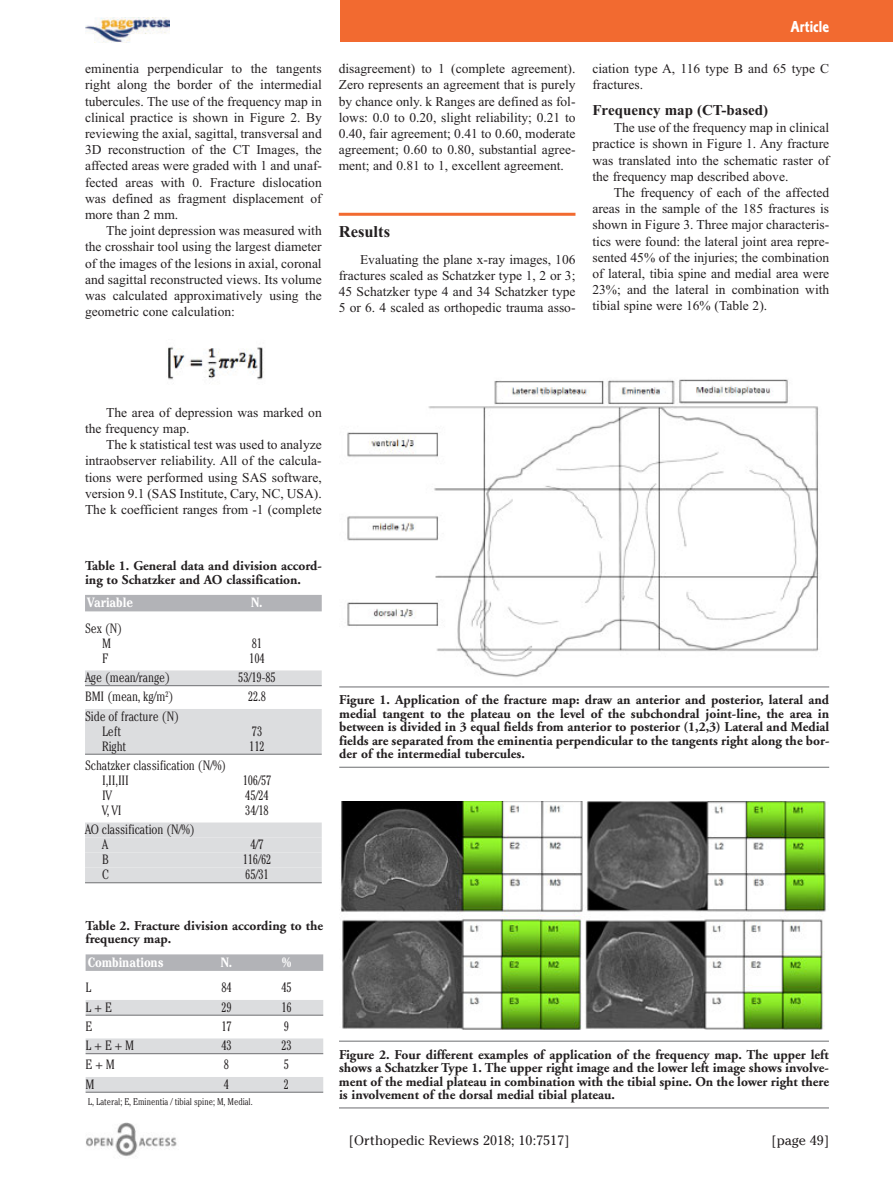
<style>
.page{position:relative;width:893px;height:1191px;background:#fff}
.page>*{position:absolute;margin:0;border:0;box-sizing:border-box;transform-origin:0 0}
.t1{font:700 16.5px "Times New Roman";color:#231f20}
.t2{font:16.5px "Corinthian Bold Condensed Plain";color:#fff}
.t3{font:700 15px "Times New Roman";color:#231f20}
.t4{font:13.5px/16.2px "Times New Roman";color:#231f20;text-align:justify}
.t5{font:700 13.5px/13.5px "Adobe Garamond";color:#231f20;text-align:justify}
.t6{font:300 condensed 13.5px/15px "Cheltenham";letter-spacing:-.01em;color:#231f20}
.t7{font:13.5px "Cheltenham";color:#231f20}
.t8{font:700 condensed 13.5px "Cheltenham";letter-spacing:-.01em;color:#fff}
.t9{font:300 condensed 9.75px "Cheltenham";color:#231f20}
</style>
<div class="page">
<img style="left:86px;top:1123px;width:91px;height:33px">
<hr style="left:339px;top:213px;width:236px;height:3px;background:#f26a30">
<img style="left:168px;top:347px;width:96px;height:33px">
<div style="left:340px;top:0;width:553px;height:42px;background:#f26a30"></div>
<img style="left:85px;top:17px;width:85px;height:26px">
<hr style="left:339px;top:686px;width:490px;height:1px;background:#6c6d70">
<hr style="left:339px;top:767px;width:490px;height:1px;background:#6c6d70">
<img style="left:347px;top:379px;width:472px;height:299px">
<hr style="left:339px;top:1040px;width:490px;height:1px;background:#6c6d70">
<hr style="left:339px;top:1107px;width:490px;height:1px;background:#6c6d70">
<img style="left:341px;top:801px;width:485px;height:228px">
<div style="left:85px;top:595px;width:237px;height:16px;background:#b2b3b7"></div>
<div style="left:85px;top:670px;width:237px;height:15px;background:#dcdddf"></div>
<hr style="left:85px;top:685px;width:237px;height:1px;background:#6c6d70">
<div style="left:85px;top:709px;width:237px;height:15px;background:#dcdddf"></div>
<div style="left:85px;top:724px;width:237px;height:15px;background:#dcdddf"></div>
<div style="left:85px;top:739px;width:237px;height:15px;background:#dcdddf"></div>
<hr style="left:85px;top:754px;width:237px;height:1px;background:#6c6d70">
<div style="left:85px;top:822px;width:237px;height:15px;background:#dcdddf"></div>
<div style="left:85px;top:837px;width:237px;height:15px;background:#dcdddf"></div>
<div style="left:85px;top:852px;width:237px;height:15px;background:#dcdddf"></div>
<div style="left:85px;top:867px;width:237px;height:15px;background:#dcdddf"></div>
<hr style="left:85px;top:882px;width:237px;height:1px;background:#6c6d70">
<div style="left:86px;top:954px;width:237px;height:17px;background:#b2b3b7"></div>
<div style="left:86px;top:1000px;width:237px;height:15px;background:#dcdddf"></div>
<hr style="left:86px;top:1015px;width:237px;height:1px;background:#6c6d70">
<div style="left:86px;top:1038px;width:237px;height:15px;background:#dcdddf"></div>
<hr style="left:86px;top:1053px;width:237px;height:1px;background:#6c6d70">
<div style="left:86px;top:1077px;width:237px;height:15px;background:#dcdddf"></div>
<hr style="left:86px;top:1092px;width:237px;height:1px;background:#6c6d70">
<p class="t4" style="left:85px;top:60px;width:238px">eminentia perpendicular to the tangents right along the border of the intermedial tubercules. The use of the frequency map in clinical practice is shown in Figure 2. By reviewing the axial, sagittal, transversal and 3D reconstruction of the CT Images, the affected areas were graded with 1 and unaf&shy;fected areas with 0. Fracture dislocation was defined as fragment displacement of more than 2 mm.</p>
<p class="t4" style="left:85px;top:222px;width:238px;text-indent:21px">The joint depression was measured with the crosshair tool using the largest diameter of the images of the lesions in axial, coronal and sagittal reconstructed views. Its volume was calculated approximatively using the geometric cone calculation:</p>
<p class="t4" style="left:339px;top:60px;width:238px">disagreement) to 1 (complete agreement).<br>Zero represents an agreement that is purely by chance only. k Ranges are defined as fol&shy;lows: 0.0 to 0.20, slight reliability; 0.21 to 0.40, fair agreement; 0.41 to 0.60, moderate agreement; 0.60 to 0.80, substantial agree&shy;ment; and 0.81 to 1, excellent agreement.</p>
<p class="t1" style="left:339px;top:222px;width:53px">Results</p>
<p class="t4" style="left:339px;top:251px;width:238px;text-indent:21px">Evaluating the plane x-ray images, 106 fractures scaled as Schatzker type 1, 2 or 3; 45 Schatzker type 4 and 34 Schatzker type 5 or 6. 4 scaled as orthopedic trauma asso-</p>
<p class="t2" style="left:790px;top:21px;width:40px">Article</p>
<p class="t4" style="left:592px;top:60px;width:238px">ciation type A, 116 type B and 65 type C fractures.</p>
<p class="t3" style="left:592px;top:101px;width:177px">Frequency map (CT-based)</p>
<p class="t4" style="left:592px;top:119px;width:238px;text-indent:21px">The use of the frequency map in clinical practice is shown in Figure 1. Any fracture was translated into the schematic raster of the frequency map described above.</p>
<p class="t4" style="left:592px;top:184px;width:238px;text-indent:21px">The frequency of each of the affected areas in the sample of the 185 fractures is shown in Figure 3. Three major characteris&shy;tics were found: the lateral joint area repre&shy;sented 45% of the injuries; the combination of lateral, tibia spine and medial area were 23%; and the lateral in combination with tibial spine were 16% (Table 2).</p>
<p class="t4" style="left:85px;top:404px;width:238px;text-indent:21px">The area of depression was marked on the frequency map.</p>
<p class="t4" style="left:85px;top:436px;width:238px;text-indent:21px">The k statistical test was used to analyze intraobserver reliability. All of the calcula&shy;tions were performed using SAS software, version 9.1 (SAS Institute, Cary, NC, USA).<br>The k coefficient ranges from -1 (complete</p>
<p class="t5" style="left:85px;top:560px;width:238px">Table 1. General data and division accord&shy;ing to Schatzker and AO classification.</p>
<p class="t8" style="left:87px;top:597px;width:48px">Variable</p>
<p class="t8" style="left:251px;top:597px;width:13px">N.</p>
<p class="t6" style="left:85px;top:622px;width:39px;text-align:center">Sex (N)<br>M</p>
<p class="t6" style="left:252px;top:637px;width:12px">81</p>
<p class="t6" style="left:102px;top:652px;width:7px">F</p>
<p class="t6" style="left:249px;top:652px;width:17px">104</p>
<p class="t6" style="left:85px;top:671px;width:87px">Age (mean/range)</p>
<p class="t6" style="left:238px;top:671px;width:39px">53/19-85</p>
<p class="t6" style="left:85px;top:690px;width:90px">BMI (mean, kg/m<sup>2</sup>)</p>
<p class="t6" style="left:248px;top:690px;width:20px">22.8</p>
<p class="t6" style="left:102px;top:709px;width:79px;text-indent:-17px">Side of fracture (N)<br>Left</p>
<p class="t6" style="left:252px;top:724px;width:12px">73</p>
<p class="t6" style="left:102px;top:739px;width:26px">Right</p>
<p class="t6" style="left:249px;top:739px;width:17px">112</p>
<p class="t6" style="left:102px;top:759px;width:126px;text-indent:-17px">Schatzker classification (N/%)<br>I,II,III</p>
<p class="t6" style="left:243px;top:774px;width:30px">106/57</p>
<p class="t6" style="left:102px;top:789px;width:11px">IV</p>
<p class="t6" style="left:245px;top:789px;width:25px">45/24</p>
<p class="t6" style="left:102px;top:804px;width:21px">V, VI</p>
<p class="t6" style="left:245px;top:804px;width:25px">34/18</p>
<p class="t6" style="left:102px;top:823px;width:94px;text-indent:-17px">AO classification (N/%)<br>A</p>
<p class="t6" style="left:250px;top:838px;width:15px">4/7</p>
<p class="t6" style="left:102px;top:853px;width:8px">B</p>
<p class="t6" style="left:243px;top:853px;width:30px">116/62</p>
<p class="t6" style="left:102px;top:868px;width:8px">C</p>
<p class="t6" style="left:245px;top:868px;width:25px">65/31</p>
<p class="t5" style="left:339px;top:694px;width:492px">Figure 1. Application of the fracture map: draw an anterior and posterior, lateral and medial tangent to the plateau on the level of the subchondral joint-line, the area in between is divided in 3 equal fields from anterior to posterior (1,2,3) Lateral and Medial fields are separated from the eminentia perpendicular to the tangents right along the bor&shy;der of the intermedial tubercules.</p>
<p class="t5" style="left:86px;top:919px;width:239px">Table 2. Fracture division according to the frequency map.</p>
<p class="t8" style="left:88px;top:957px;width:78px">Combinations</p>
<p class="t8" style="left:221px;top:957px;width:13px">N.</p>
<p class="t8" style="left:282px;top:957px;width:11px">%</p>
<p class="t6" style="left:86px;top:981px;width:7px">L</p>
<p class="t6" style="left:221px;top:981px;width:12px">84</p>
<p class="t6" style="left:281px;top:981px;width:12px">45</p>
<p class="t6" style="left:86px;top:1000px;width:28px">L + E</p>
<p class="t6" style="left:221px;top:1000px;width:12px">29</p>
<p class="t6" style="left:281px;top:1000px;width:12px">16</p>
<p class="t6" style="left:86px;top:1020px;width:8px">E</p>
<p class="t6" style="left:221px;top:1020px;width:12px">17</p>
<p class="t6" style="left:284px;top:1020px;width:7px">9</p>
<p class="t6" style="left:86px;top:1039px;width:50px">L + E + M</p>
<p class="t6" style="left:221px;top:1039px;width:12px">43</p>
<p class="t6" style="left:281px;top:1039px;width:12px">23</p>
<p class="t6" style="left:86px;top:1058px;width:31px">E + M</p>
<p class="t6" style="left:224px;top:1058px;width:7px">8</p>
<p class="t6" style="left:284px;top:1058px;width:7px">5</p>
<p class="t6" style="left:86px;top:1077px;width:11px">M</p>
<p class="t6" style="left:224px;top:1077px;width:7px">4</p>
<p class="t6" style="left:284px;top:1077px;width:7px">2</p>
<p class="t9" style="left:88px;top:1098px;width:166px">L, Lateral; E, Eminentia / tibial spine; M, Medial.</p>
<p class="t5" style="left:339px;top:1048px;width:491px">Figure 2. Four different examples of application of the frequency map. The upper left shows a Schatzker Type 1. The upper right image and the lower left image shows involve&shy;ment of the medial plateau in combination with the tibial spine. On the lower right there is involvement of the dorsal medial tibial plateau.</p>
<p class="t7" style="left:349px;top:1132px;width:222px">[Orthopedic Reviews 2018; 10:7517]</p>
<p class="t7" style="left:771px;top:1132px;width:59px">[page 49]</p>
</div>
